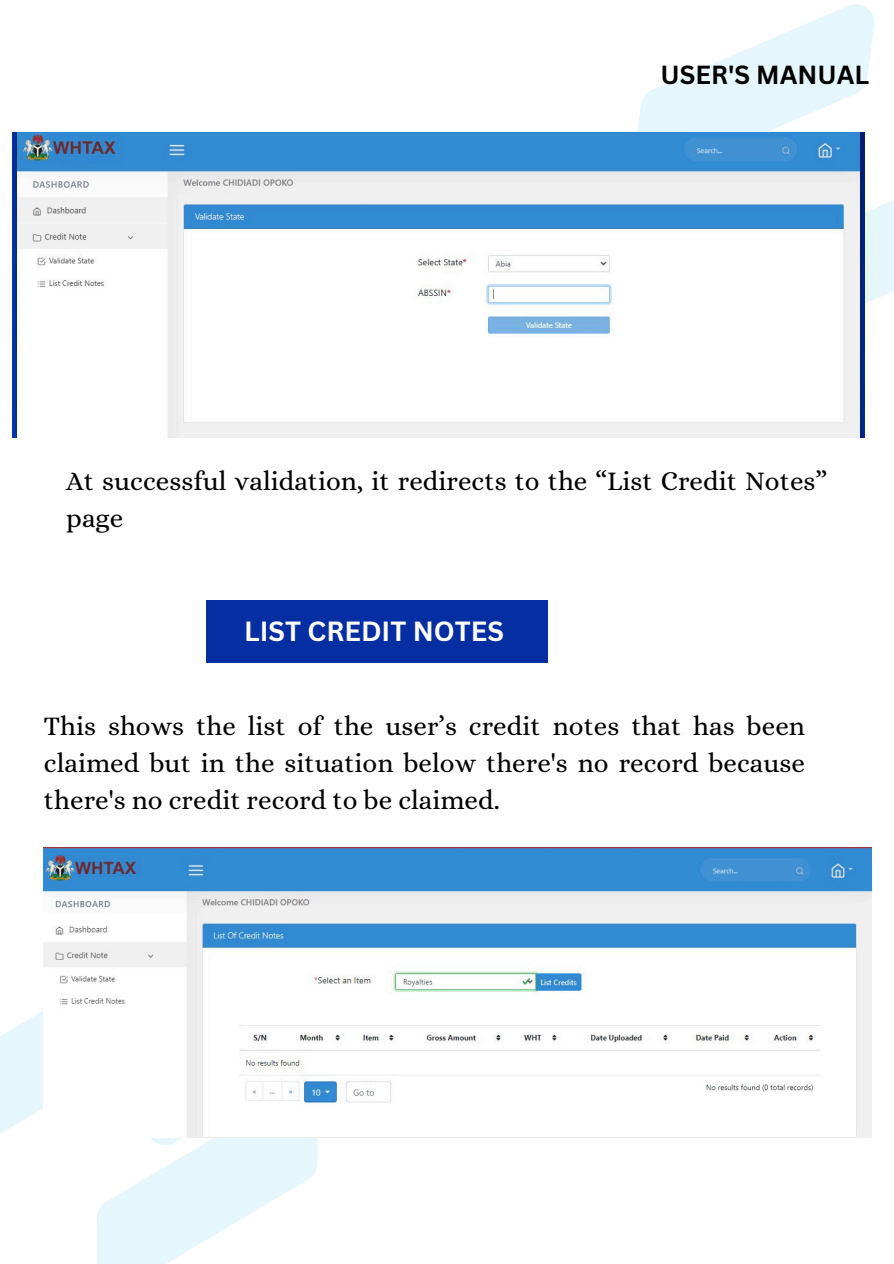
<style>
.page{position:relative;width:894px;height:1264px;background:#fff}
.page>*{position:absolute;margin:0;border:0;box-sizing:border-box;transform-origin:0 0}
.t1{font:27px/37.2px "Alice";color:#000;text-align:justify}
.t2{font:700 27px "Canva Sans";color:#fff}
.t3{font:700 25.5px "Canva Sans";color:#000}
</style>
<div class="page">
<svg style="left:637px;top:4px;width:256px;height:344px;fill:#e5f6fc"></svg>
<svg style="left:0;top:942px;width:406px;height:321px"></svg>
<img style="left:44px;top:848px;width:827px;height:289px">
<div style="left:206px;top:600px;width:342px;height:63px;background:#042ea2"></div>
<img style="left:13px;top:132px;width:850px;height:305px">
<p class="t3" style="left:660px;top:57px;width:210px">USER'S MANUAL</p>
<p class="t1" style="left:66px;top:462px;width:762px">At successful validation, it redirects to the “List Credit Notes” page</p>
<h1 class="t2" style="left:244px;top:612px;width:261px">LIST CREDIT NOTES</h1>
<p class="t1" style="left:44px;top:707px;width:762px">This shows the list of the user’s credit notes that has been claimed but in the situation below there's no record because there's no credit record to be claimed.</p>
</div>
